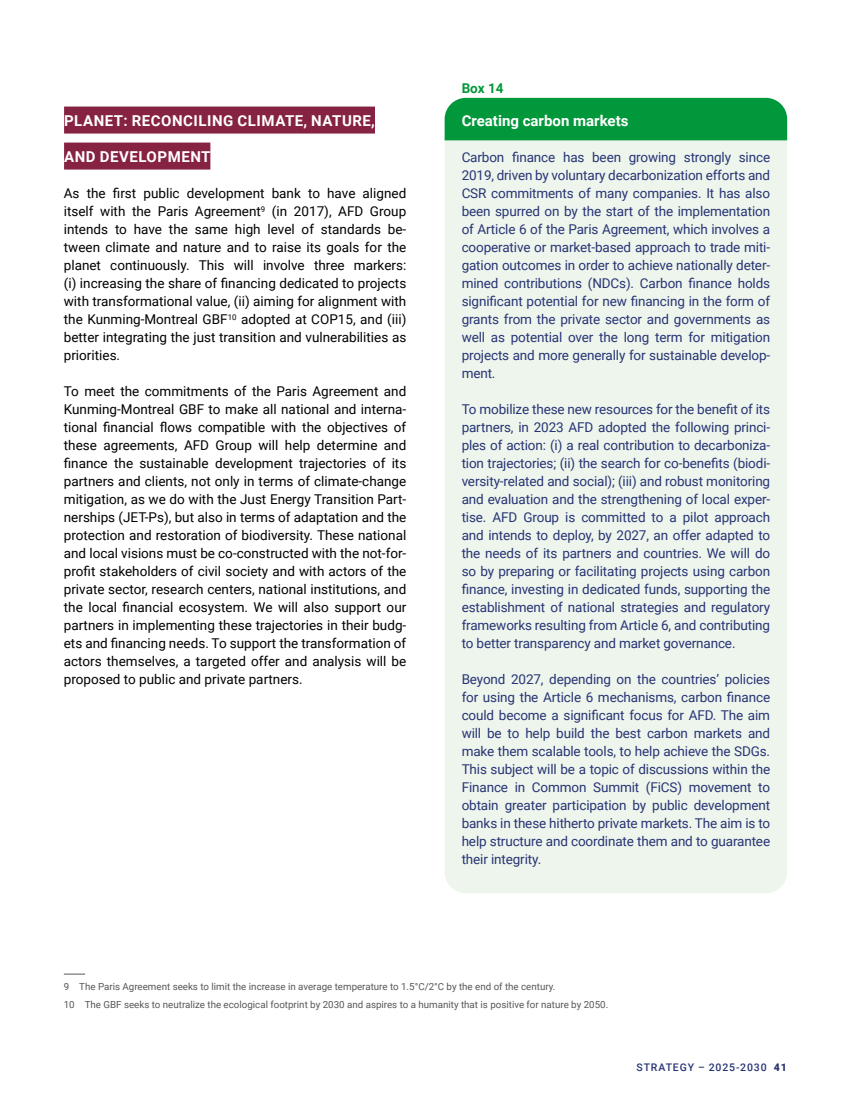
<style>
.page{position:relative;width:851px;height:1106px;background:#fff}
.page>*{position:absolute;margin:0;border:0;box-sizing:border-box;transform-origin:0 0}
.t1{font:700 15px "Roboto";letter-spacing:.035em;color:#fff}
.t2{font:700 15px "Roboto";color:#fff}
.t3{font:13.5px/18px "Roboto";letter-spacing:-.01em;color:#273475;text-align:justify}
.t4{font:13.5px/18px "Roboto";color:#000;text-align:justify}
.t5{font:700 13.5px "Roboto";color:#00983a}
.t6{font:500 10.5px "Roboto";letter-spacing:.085em;color:#273475}
.t7{font:9.75px/18.1px "Roboto";color:#575756}
.s1{font-weight:900}
</style>
<div class="page">
<div style="left:444px;top:140px;width:343px;height:753px;background:#eef5ec"></div>
<div style="left:444px;top:98px;width:343px;height:42px;background:#00983a"></div>
<div style="left:64px;top:107px;width:311px;height:27px;background:#862242"></div>
<div style="left:64px;top:143px;width:146px;height:27px;background:#862242"></div>
<svg style="left:64px;top:973px;width:21px;height:1px"></svg>
<p class="t1" style="left:64px;top:110px;width:312px">PLANET: RECONCILING CLIMATE, NATURE,</p>
<p class="t1" style="left:64px;top:146px;width:148px">AND DEVELOPMENT</p>
<p class="t4" style="left:64px;top:184px;width:344px">As the first public development bank to have aligned itself with the Paris Agreement<sup>9</sup> (in 2017), AFD Group intends to have the same high level of standards be&shy;tween climate and nature and to raise its goals for the planet continuously. This will involve three markers: (i) increasing the share of financing dedicated to projects with transformational value, (ii) aiming for alignment with the Kunming-Montreal GBF<sup>10</sup> adopted at COP15, and (iii) better integrating the just transition and vulnerabilities as priorities.</p>
<p class="t4" style="left:64px;top:382px;width:344px">To meet the commitments of the Paris Agreement and Kunming-Montreal GBF to make all national and interna&shy;tional financial flows compatible with the objectives of these agreements, AFD Group will help determine and finance the sustainable development trajectories of its partners and clients, not only in terms of climate-change mitigation, as we do with the Just Energy Transition Part&shy;nerships (JET-Ps), but also in terms of adaptation and the protection and restoration of biodiversity. These national and local visions must be co-constructed with the not-for&shy;profit stakeholders of civil society and with actors of the private sector, research centers, national institutions, and the local financial ecosystem. We will also support our partners in implementing these trajectories in their budg&shy;ets and financing needs. To support the transformation of actors themselves, a targeted offer and analysis will be proposed to public and private partners.</p>
<p class="t5" style="left:461px;top:79px;width:43px">Box 14</p>
<p class="t2" style="left:461px;top:110px;width:168px">Creating carbon markets</p>
<p class="t3" style="left:461px;top:148px;width:310px">Carbon finance has been growing strongly since 2019, driven by voluntary decarbonization efforts and CSR commitments of many companies. It has also been spurred on by the start of the implementation of Article 6 of the Paris Agreement, which involves a cooperative or market-based approach to trade miti&shy;gation outcomes in order to achieve nationally deter&shy;mined contributions (NDCs). Carbon finance holds significant potential for new financing in the form of grants from the private sector and governments as well as potential over the long term for mitigation projects and more generally for sustainable develop&shy;ment.</p>
<p class="t3" style="left:461px;top:400px;width:310px">To mobilize these new resources for the benefit of its partners, in 2023 AFD adopted the following princi&shy;ples of action: (i) a real contribution to decarboniza&shy;tion trajectories; (ii) the search for co-benefits (biodi&shy;versity-related and social); (iii) and robust monitoring and evaluation and the strengthening of local exper&shy;tise. AFD Group is committed to a pilot approach and intends to deploy, by 2027, an offer adapted to the needs of its partners and countries. We will do so by preparing or facilitating projects using carbon finance, investing in dedicated funds, supporting the establishment of national strategies and regulatory frameworks resulting from Article 6, and contributing to better transparency and market governance.</p>
<p class="t3" style="left:461px;top:670px;width:310px">Beyond 2027, depending on the countries’ policies for using the Article 6 mechanisms, carbon finance could become a significant focus for AFD. The aim will be to help build the best carbon markets and make them scalable tools, to help achieve the SDGs.<br>This subject will be a topic of discussions within the Finance in Common Summit (FiCS) movement to obtain greater participation by public development banks in these hitherto private markets. The aim is to help structure and coordinate them and to guarantee their integrity.</p>
<p class="t7" style="left:64px;top:977px;width:546px">9 The Paris Agreement seeks to limit the increase in average temperature to 1.5°C/2°C by the end of the century.<br>10 The GBF seeks to neutralize the ecological footprint by 2030 and aspires to a humanity that is positive for nature by 2050.</p>
<p class="t6" style="left:636px;top:1059px;width:152px">STRATEGY – 2025-2030 <span class="s1">41</span></p>
</div>
